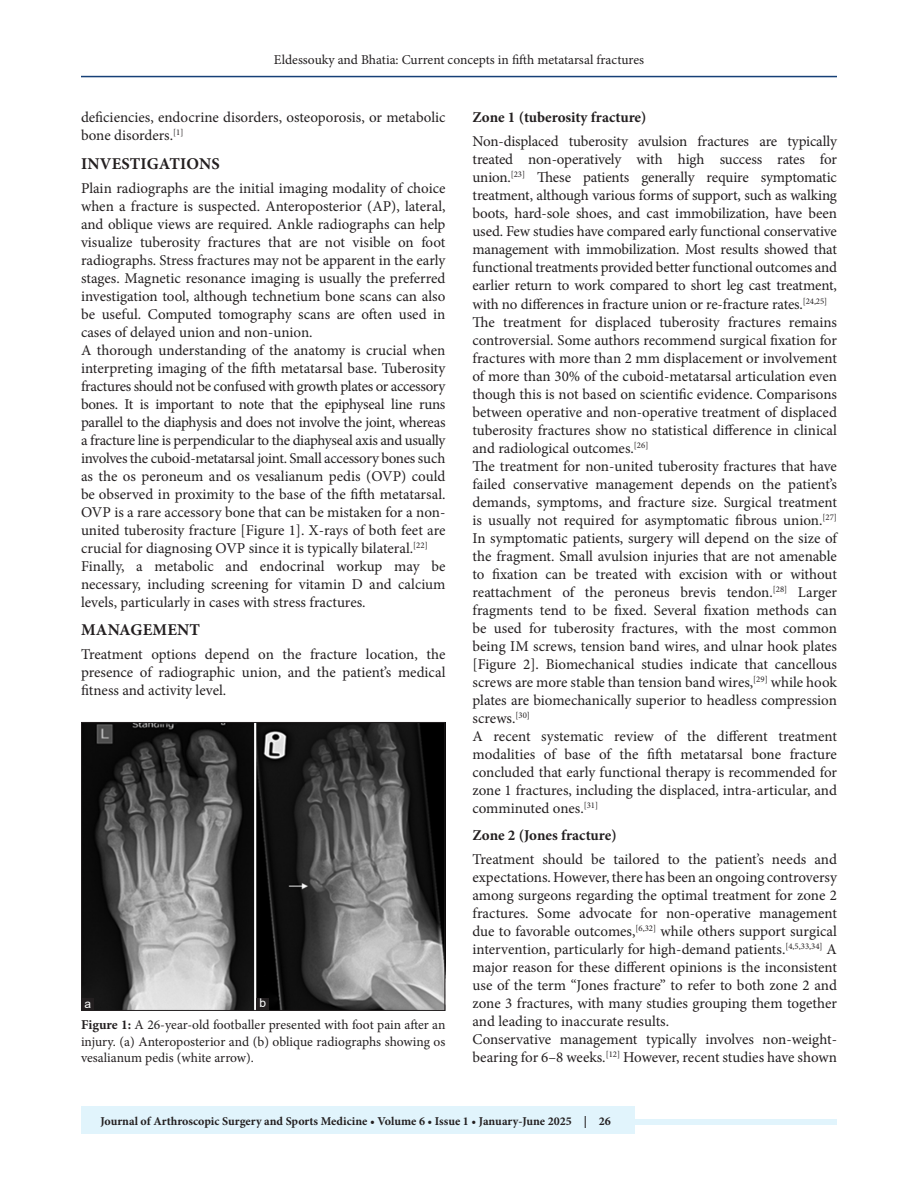
<style>
.page{position:relative;width:918px;height:1188px;background:#fff}
.page>*{position:absolute;margin:0;border:0;box-sizing:border-box;transform-origin:0 0}
.t1{font:700 16.5px "Minion Pro";letter-spacing:.01em;color:#231f20}
.TX{font:15px/18px "Minion Pro";color:#231f20;text-align:justify}
.t2{font:700 15px "Minion Pro";color:#231f20}
.FGC{font:13.5px/16.5px "Minion Pro";color:#231f20;text-align:justify}
.JF{font:700 12px "Minion Pro";color:#231f20}
.LABEL{font:12px "Arial";color:#fff}
.s1{font-weight:700}
</style>
<div class="page">
<hr style="left:81px;top:76px;width:756px;height:1px;background:#164077">
<div style="left:81px;top:1119px;width:756px;height:6px;background:#e1f4fc"></div>
<div style="left:81px;top:1106px;width:554px;height:28px;background:#e1f4fc"></div>
<img style="left:83px;top:724px;width:360px;height:285px">
<div style="left:81px;top:722px;width:364px;height:289px;border:1px solid #231f20"></div>
<div style="left:81px;top:998px;width:13px;height:13px;background:#231f20"></div>
<div style="left:256px;top:998px;width:13px;height:12px;background:#231f20"></div>
<p class="FGC" style="left:274px;top:51px;width:372px">Eldessouky and Bhatia: Current concepts in fifth metatarsal fractures</p>
<p class="TX" style="left:81px;top:109px;width:366px">deficiencies, endocrine disorders, osteoporosis, or metabolic bone disorders.<sup>[1]</sup></p>
<h1 class="t1" style="left:81px;top:152px;width:140px">INVESTIGATIONS</h1>
<p class="TX" style="left:81px;top:179px;width:366px">Plain radiographs are the initial imaging modality of choice when a fracture is suspected. Anteroposterior (AP), lateral, and oblique views are required. Ankle radiographs can help visualize tuberosity fractures that are not visible on foot radiographs. Stress fractures may not be apparent in the early stages. Magnetic resonance imaging is usually the preferred investigation tool, although technetium bone scans can also be useful. Computed tomography scans are often used in cases of delayed union and non-union.</p>
<p class="TX" style="left:81px;top:341px;width:366px">A thorough understanding of the anatomy is crucial when interpreting imaging of the fifth metatarsal base. Tuberosity fractures should not be confused with growth plates or accessory bones. It is important to note that the epiphyseal line runs parallel to the diaphysis and does not involve the joint, whereas a fracture line is perpendicular to the diaphyseal axis and usually involves the cuboid-metatarsal joint. Small accessory bones such as the os peroneum and os vesalianum pedis (OVP) could be observed in proximity to the base of the fifth metatarsal.<br>OVP is a rare accessory bone that can be mistaken for a non&shy;united tuberosity fracture [Figure 1]. X-rays of both feet are crucial for diagnosing OVP since it is typically bilateral.<sup>[22]</sup></p>
<p class="TX" style="left:81px;top:557px;width:366px">Finally, a metabolic and endocrinal workup may be necessary, including screening for vitamin D and calcium levels, particularly in cases with stress fractures.</p>
<h1 class="t1" style="left:81px;top:618px;width:120px">MANAGEMENT</h1>
<p class="TX" style="left:81px;top:646px;width:366px">Treatment options depend on the fracture location, the presence of radiographic union, and the patient’s medical fitness and activity level.</p>
<p class="LABEL" style="left:85px;top:995px;width:8px">a</p>
<p class="LABEL" style="left:260px;top:995px;width:8px">b</p>
<p class="FGC" style="left:81px;top:1017px;width:366px"><span class="s1">Figure 1:</span> A 26-year-old footballer presented with foot pain after an injury. (a) Anteroposterior and (b) oblique radiographs showing os vesalianum pedis (white arrow).</p>
<h2 class="t2" style="left:472px;top:107px;width:175px">Zone 1 (tuberosity fracture)</h2>
<p class="TX" style="left:472px;top:133px;width:366px">Non-displaced tuberosity avulsion fractures are typically treated non-operatively with high success rates for union.<sup>[23]</sup> These patients generally require symptomatic treatment, although various forms of support, such as walking boots, hard-sole shoes, and cast immobilization, have been used. Few studies have compared early functional conservative management with immobilization. Most results showed that functional treatments provided better functional outcomes and earlier return to work compared to short leg cast treatment, with no differences in fracture union or re-fracture rates.<sup>[24,25]</sup></p>
<p class="TX" style="left:472px;top:313px;width:366px">The treatment for displaced tuberosity fractures remains controversial. Some authors recommend surgical fixation for fractures with more than 2 mm displacement or involvement of more than 30% of the cuboid-metatarsal articulation even though this is not based on scientific evidence. Comparisons between operative and non-operative treatment of displaced tuberosity fractures show no statistical difference in clinical and radiological outcomes.<sup>[26]</sup></p>
<p class="TX" style="left:472px;top:457px;width:366px">The treatment for non-united tuberosity fractures that have failed conservative management depends on the patient’s demands, symptoms, and fracture size. Surgical treatment is usually not required for asymptomatic fibrous union.<sup>[27] </sup>In symptomatic patients, surgery will depend on the size of the fragment. Small avulsion injuries that are not amenable to fixation can be treated with excision with or without reattachment of the peroneus brevis tendon.<sup>[28]</sup> Larger fragments tend to be fixed. Several fixation methods can be used for tuberosity fractures, with the most common being IM screws, tension band wires, and ulnar hook plates [Figure 2]. Biomechanical studies indicate that cancellous screws are more stable than tension band wires,<sup>[29]</sup> while hook plates are biomechanically superior to headless compression screws.<sup>[30]</sup></p>
<p class="TX" style="left:472px;top:727px;width:366px">A recent systematic review of the different treatment modalities of base of the fifth metatarsal bone fracture concluded that early functional therapy is recommended for zone 1 fractures, including the displaced, intra-articular, and comminuted ones.<sup>[31]</sup></p>
<h2 class="t2" style="left:472px;top:825px;width:146px">Zone 2 (Jones fracture)</h2>
<p class="TX" style="left:472px;top:850px;width:366px">Treatment should be tailored to the patient’s needs and expectations. However, there has been an ongoing controversy among surgeons regarding the optimal treatment for zone 2 fractures. Some advocate for non-operative management due to favorable outcomes,<sup>[6,32]</sup> while others support surgical intervention, particularly for high-demand patients.<sup>[4,5,33,34]</sup> A major reason for these different opinions is the inconsistent use of the term “Jones fracture” to refer to both zone 2 and zone 3 fractures, with many studies grouping them together and leading to inaccurate results.</p>
<p class="TX" style="left:472px;top:1031px;width:366px">Conservative management typically involves non-weight&shy;bearing for 6–8 weeks.<sup>[12]</sup> However, recent studies have shown</p>
<p class="JF" style="left:100px;top:1113px;width:512px">Journal of Arthroscopic Surgery and Sports Medicine • Volume 6 • Issue 1 • January-June 2025 | 26</p>
</div>
